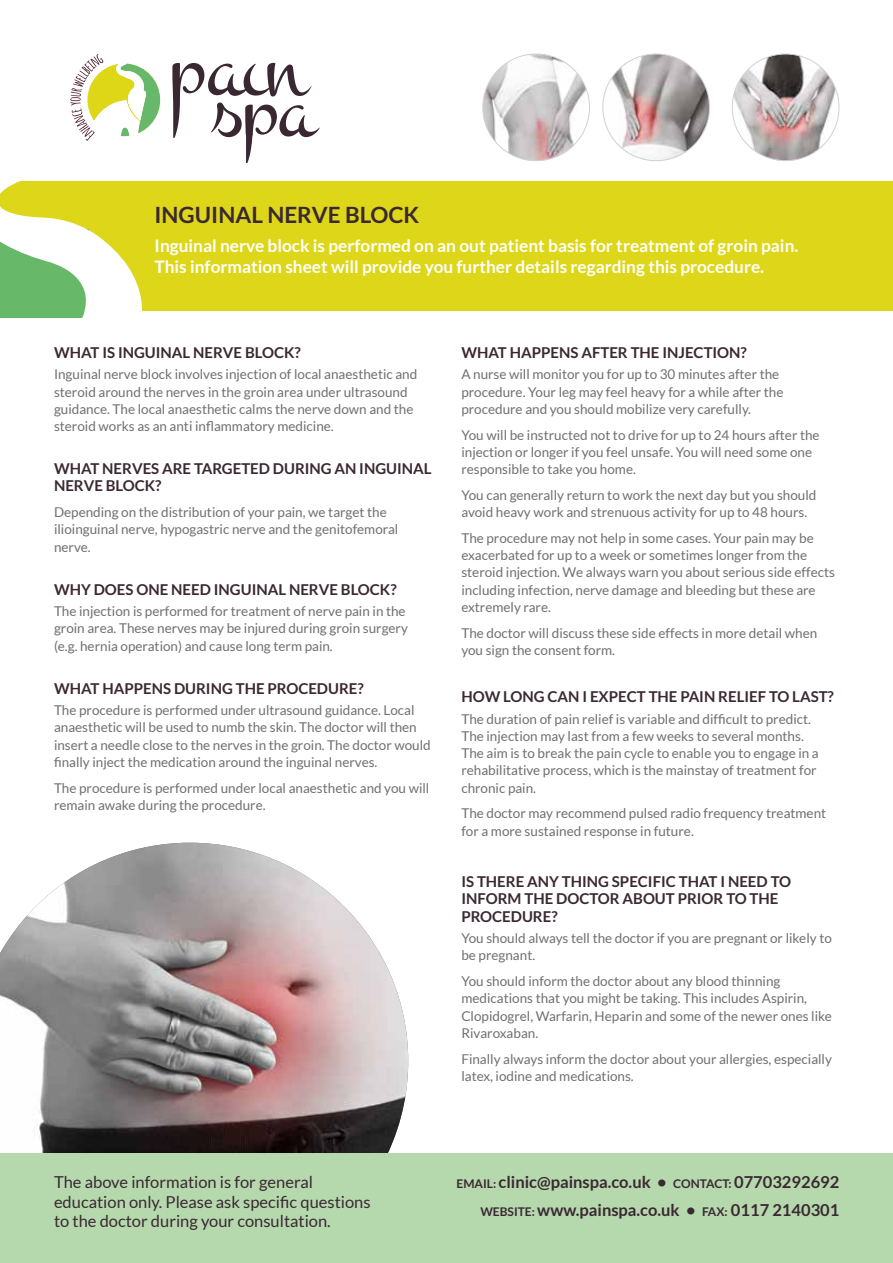
<style>
.page{position:relative;width:893px;height:1263px;background:#fff}
.page>*{position:absolute;margin:0;border:0;box-sizing:border-box;transform-origin:0 0}
.t1{font:700 22.5px "Lato";color:#3a2832}
.t2{font:700 17.25px/21px "Lato";color:#fff}
.t3{font:16.5px/19.5px "Lato";color:#3a2832}
.t4{font:700 16.5px/28px "Lato";color:#3a2832;text-align:right}
.t5{font:700 15px/17.2px "Lato";color:#3a2832}
.t6{font:13.5px/17.2px "Lato";color:#716f6f}
.s1{font-size:12px}
</style>
<div class="page">
<img style="left:0;top:843px;width:408px;height:310px">
<div style="left:0;top:181px;width:893px;height:130px;background:#ded618"></div>
<div style="left:0;top:1153px;width:893px;height:110px;background:#b5d8ad"></div>
<svg style="left:172px;top:63px;width:148px;height:100px"></svg>
<svg style="left:70px;top:54px;width:90px;height:87px"></svg>
<img style="left:483px;top:54px;width:106px;height:107px;border-radius:53px">
<img style="left:732px;top:54px;width:107px;height:107px;border-radius:53px">
<img style="left:603px;top:54px;width:106px;height:107px;border-radius:53px">
<svg style="left:0;top:181px;width:143px;height:137px"></svg>
<h1 class="t1" style="left:155px;top:202px;width:266px">INGUINAL NERVE BLOCK</h1>
<p class="t2" style="left:155px;top:235px;width:645px">Inguinal nerve block is performed on an out patient basis for treatment of groin pain.<br>This information sheet will provide you further details regarding this procedure.</p>
<p class="t5" style="left:54px;top:343px;width:248px">WHAT IS INGUINAL NERVE BLOCK?</p>
<p class="t6" style="left:54px;top:366px;width:365px">Inguinal nerve block involves injection of local anaesthetic and steroid around the nerves in the groin area under ultrasound guidance. The local anaesthetic calms the nerve down and the steroid works as an anti inflammatory medicine.</p>
<p class="t5" style="left:54px;top:460px;width:379px">WHAT NERVES ARE TARGETED DURING AN INGUINAL<br>NERVE BLOCK?</p>
<p class="t6" style="left:54px;top:503px;width:346px">Depending on the distribution of your pain, we target the ilioinguinal nerve, hypogastric nerve and the genitofemoral nerve.</p>
<p class="t5" style="left:54px;top:580px;width:344px">WHY DOES ONE NEED INGUINAL NERVE BLOCK?</p>
<p class="t6" style="left:54px;top:602px;width:355px">The injection is performed for treatment of nerve pain in the groin area. These nerves may be injured during groin surgery (e.g. hernia operation) and cause long term pain.</p>
<p class="t5" style="left:54px;top:679px;width:311px">WHAT HAPPENS DURING THE PROCEDURE?</p>
<p class="t6" style="left:54px;top:701px;width:378px">The procedure is performed under ultrasound guidance. Local anaesthetic will be used to numb the skin. The doctor will then insert a needle close to the nerves in the groin. The doctor would finally inject the medication around the inguinal nerves.</p>
<p class="t6" style="left:54px;top:779px;width:377px">The procedure is performed under local anaesthetic and you will remain awake during the procedure.</p>
<p class="t5" style="left:461px;top:343px;width:287px">WHAT HAPPENS AFTER THE INJECTION?</p>
<p class="t6" style="left:461px;top:366px;width:324px">A nurse will monitor you for up to 30 minutes after the procedure. Your leg may feel heavy for a while after the procedure and you should mobilize very carefully.</p>
<p class="t6" style="left:461px;top:426px;width:360px">You will be instructed not to drive for up to 24 hours after the injection or longer if you feel unsafe. You will need some one responsible to take you home.</p>
<p class="t6" style="left:461px;top:486px;width:356px">You can generally return to work the next day but you should avoid heavy work and strenuous activity for up to 48 hours.</p>
<p class="t6" style="left:461px;top:529px;width:375px">The procedure may not help in some cases. Your pain may be exacerbated for up to a week or sometimes longer from the steroid injection. We always warn you about serious side effects including infection, nerve damage and bleeding but these are extremely rare.</p>
<p class="t6" style="left:461px;top:624px;width:357px">The doctor will discuss these side effects in more detail when you sign the consent form.</p>
<p class="t5" style="left:461px;top:688px;width:374px">HOW LONG CAN I EXPECT THE PAIN RELIEF TO LAST?</p>
<p class="t6" style="left:461px;top:710px;width:359px">The duration of pain relief is variable and difficult to predict.<br>The injection may last from a few weeks to several months.<br>The aim is to break the pain cycle to enable you to engage in a rehabilitative process, which is the mainstay of treatment for chronic pain.</p>
<p class="t6" style="left:461px;top:805px;width:366px">The doctor may recommend pulsed radio frequency treatment for a more sustained response in future.</p>
<p class="t5" style="left:461px;top:873px;width:331px">IS THERE ANY THING SPECIFIC THAT I NEED TO<br>INFORM THE DOCTOR ABOUT PRIOR TO THE<br>PROCEDURE?</p>
<p class="t6" style="left:461px;top:929px;width:372px">You should always tell the doctor if you are pregnant or likely to be pregnant.</p>
<p class="t6" style="left:461px;top:972px;width:372px">You should inform the doctor about any blood thinning medications that you might be taking. This includes Aspirin, Clopidogrel, Warfarin, Heparin and some of the newer ones like Rivaroxaban.</p>
<p class="t6" style="left:461px;top:1050px;width:372px">Finally always inform the doctor about your allergies, especially latex, iodine and medications.</p>
<p class="t3" style="left:54px;top:1172px;width:318px">The above information is for general education only. Please ask specific questions to the doctor during your consultation.</p>
<p class="t4" style="left:457px;top:1168px;width:384px"><span class="s1">EMAIL:</span> clinic@painspa.co.uk • <span class="s1">CONTACT:</span> 07703292692<br><span class="s1">WEBSITE:</span> www.painspa.co.uk • <span class="s1">FAX:</span> 0117 2140301</p>
</div>
